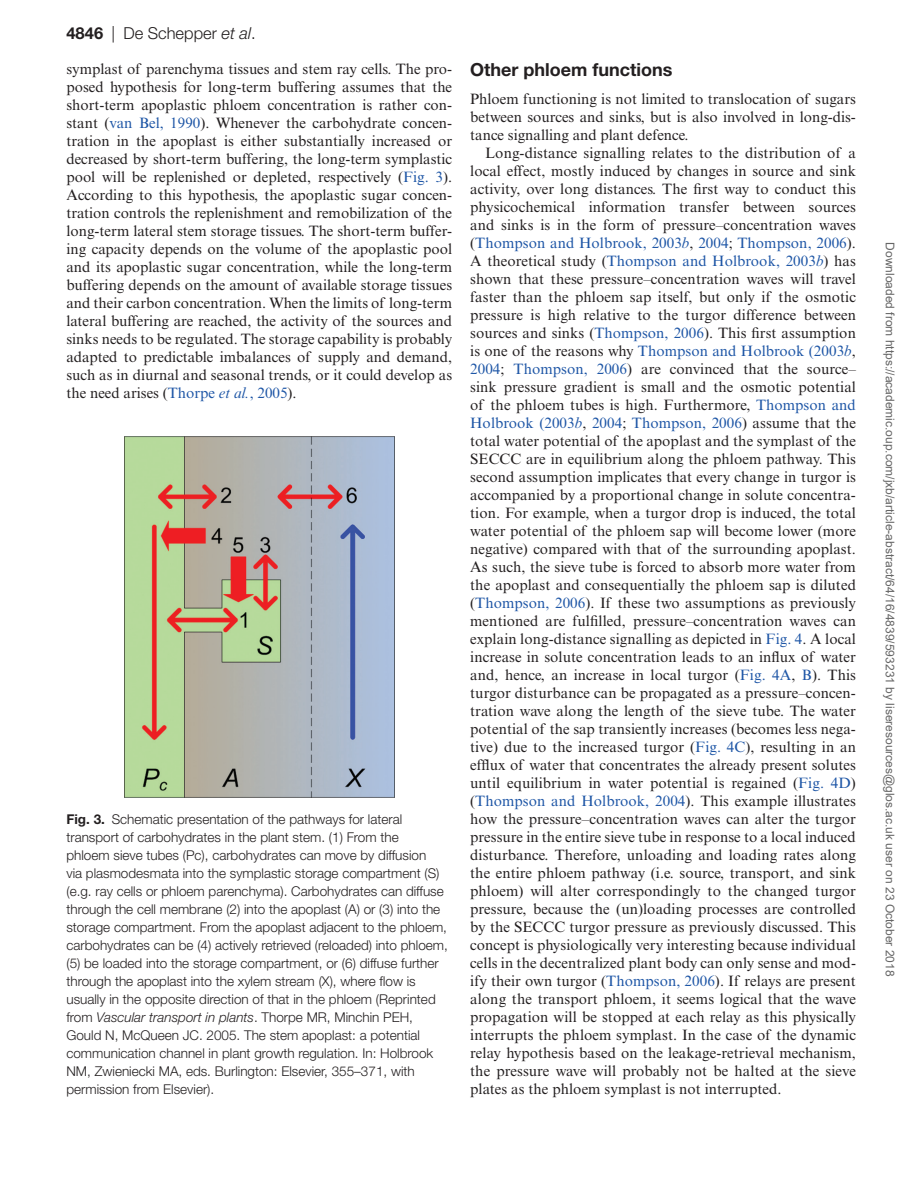
<style>
.page{position:relative;width:919px;height:1187px;background:#fff}
.page>*{position:absolute;margin:0;border:0;box-sizing:border-box;transform-origin:0 0}
.t1{font:700 18px "Helvetica Neue LT Std";color:#231f20}
.t2{font:300 16.5px "Helvetica Neue LT Std";color:#231f20}
.t3{font:15px/18px "Times New Roman MT Std";color:#231f20;text-align:justify}
.t4{font:300 13.5px/18px "Helvetica Neue LT Std";color:#231f20}
.t5{font:12px "Arial";color:#666}
.s1{font-weight:700}
.s2{font-style:italic}
.s3{color:#1e56a6}
.s4{font-style:italic;color:#1e56a6}
</style>
<div class="page">
<img style="left:124px;top:436px;width:270px;height:361px">
<p class="t2" style="left:66px;top:23px;width:191px"><span class="s1">4846</span> | De Schepper <span class="s2">et al</span>.</p>
<p class="t3" style="left:66px;top:60px;width:387px">symplast of parenchyma tissues and stem ray cells. The pro&shy;posed hypothesis for long-term buffering assumes that the short-term apoplastic phloem concentration is rather con&shy;stant (<span class="s3">van Bel, 1990</span>). Whenever the carbohydrate concen&shy;tration in the apoplast is either substantially increased or decreased by short-term buffering, the long-term symplastic pool will be replenished or depleted, respectively (<span class="s3">Fig. 3</span>).<br>According to this hypothesis, the apoplastic sugar concen&shy;tration controls the replenishment and remobilization of the long-term lateral stem storage tissues. The short-term buffer&shy;ing capacity depends on the volume of the apoplastic pool and its apoplastic sugar concentration, while the long-term buffering depends on the amount of available storage tissues and their carbon concentration. When the limits of long-term lateral buffering are reached, the activity of the sources and sinks needs to be regulated. The storage capability is probably adapted to predictable imbalances of supply and demand, such as in diurnal and seasonal trends, or it could develop as the need arises (<span class="s3">Thorpe</span> <span class="s4">et al.</span><span class="s3">, 2005</span>).</p>
<p class="t1" style="left:470px;top:58px;width:204px">Other phloem functions</p>
<p class="t3" style="left:470px;top:90px;width:387px">Phloem functioning is not limited to translocation of sugars between sources and sinks, but is also involved in long-dis&shy;tance signalling and plant defence.</p>
<p class="t3" style="left:470px;top:144px;width:387px;text-indent:15px">Long-distance signalling relates to the distribution of a local effect, mostly induced by changes in source and sink activity, over long distances. The first way to conduct this physicochemical information transfer between sources and sinks is in the form of pressure–concentration waves (<span class="s3">Thompson and Holbrook, 2003</span><span class="s4">b</span>, <span class="s3">2004</span>; <span class="s3">Thompson, 2006</span>).<br>A theoretical study (<span class="s3">Thompson and Holbrook, 2003</span><span class="s4">b</span>) has shown that these pressure–concentration waves will travel faster than the phloem sap itself, but only if the osmotic pressure is high relative to the turgor difference between sources and sinks (<span class="s3">Thompson, 2006</span>). This first assumption is one of the reasons why <span class="s3">Thompson and Holbrook (2003</span><span class="s4">b</span>, <span class="s3">2004</span>; <span class="s3">Thompson, 2006</span>) are convinced that the source– sink pressure gradient is small and the osmotic potential of the phloem tubes is high. Furthermore, <span class="s3">Thompson and Holbrook (2003</span><span class="s4">b</span>, <span class="s3">2004</span>; <span class="s3">Thompson, 2006</span>) assume that the total water potential of the apoplast and the symplast of the SECCC are in equilibrium along the phloem pathway. This second assumption implicates that every change in turgor is accompanied by a proportional change in solute concentra&shy;tion. For example, when a turgor drop is induced, the total water potential of the phloem sap will become lower (more negative) compared with that of the surrounding apoplast.<br>As such, the sieve tube is forced to absorb more water from the apoplast and consequentially the phloem sap is diluted (<span class="s3">Thompson, 2006</span>). If these two assumptions as previously mentioned are fulfilled, pressure–concentration waves can explain long-distance signalling as depicted in <span class="s3">Fig. 4</span>. A local increase in solute concentration leads to an influx of water and, hence, an increase in local turgor (<span class="s3">Fig. 4A</span>, <span class="s3">B</span>). This turgor disturbance can be propagated as a pressure–concen&shy;tration wave along the length of the sieve tube. The water potential of the sap transiently increases (becomes less nega&shy;tive) due to the increased turgor (<span class="s3">Fig. 4C</span>), resulting in an efflux of water that concentrates the already present solutes until equilibrium in water potential is regained (<span class="s3">Fig. 4D</span>) (<span class="s3">Thompson and Holbrook, 2004</span>). This example illustrates how the pressure–concentration waves can alter the turgor pressure in the entire sieve tube in response to a local induced disturbance. Therefore, unloading and loading rates along the entire phloem pathway (i.e. source, transport, and sink phloem) will alter correspondingly to the changed turgor pressure, because the (un)loading processes are controlled by the SECCC turgor pressure as previously discussed. This concept is physiologically very interesting because individual cells in the decentralized plant body can only sense and mod&shy;ify their own turgor (<span class="s3">Thompson, 2006</span>). If relays are present along the transport phloem, it seems logical that the wave propagation will be stopped at each relay as this physically interrupts the phloem symplast. In the case of the dynamic relay hypothesis based on the leakage-retrieval mechanism, the pressure wave will probably not be halted at the sieve plates as the phloem symplast is not interrupted.</p>
<p class="t4" style="left:66px;top:810px;width:383px"><span class="s1">Fig. 3.</span> Schematic presentation of the pathways for lateral transport of carbohydrates in the plant stem. (1) From the<br>phloem sieve tubes (Pc), carbohydrates can move by diffusion<br>via plasmodesmata into the symplastic storage compartment (S) (e.g. ray cells or phloem parenchyma). Carbohydrates can diffuse through the cell membrane (2) into the apoplast (A) or (3) into the storage compartment. From the apoplast adjacent to the phloem, carbohydrates can be (4) actively retrieved (reloaded) into phloem, (5) be loaded into the storage compartment, or (6) diffuse further through the apoplast into the xylem stream (X), where flow is usually in the opposite direction of that in the phloem (Reprinted from <span class="s2">Vascular transport in plants</span>. Thorpe MR, Minchin PEH, Gould N, McQueen JC. 2005. The stem apoplast: a potential communication channel in plant growth regulation. In: Holbrook NM, Zwieniecki MA, eds. Burlington: Elsevier, 355–371, with permission from Elsevier).</p>
<p class="t5" style="left:894px;top:242px;width:735px;rotate:90deg">Downloaded from https://academic.oup.com/jxb/article-abstract/64/16/4839/593231 by liseresources@glos.ac.uk user on 23 October 2018</p>
</div>
